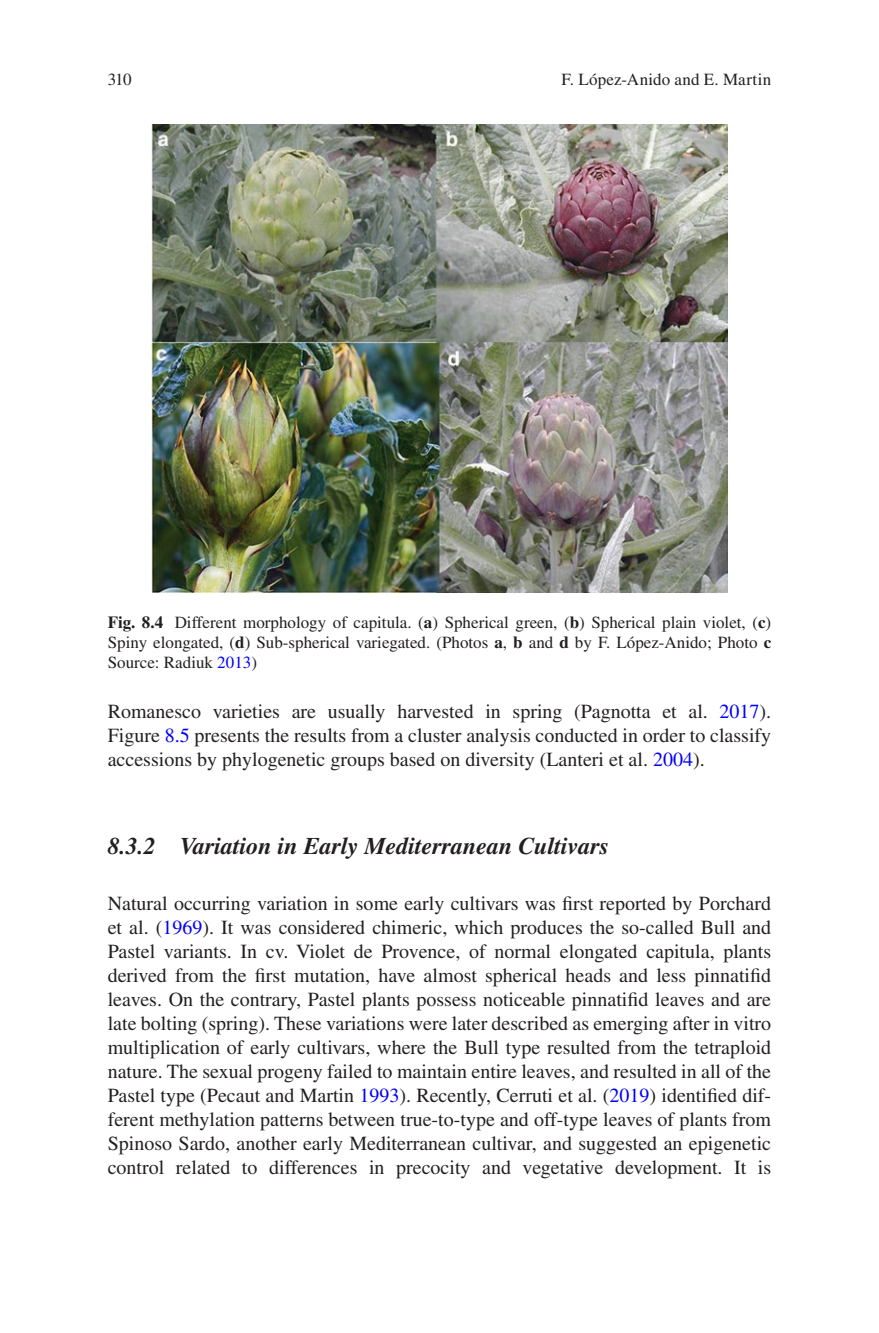
<style>
.page{position:relative;width:879px;height:1333px;background:#fff}
.page>*{position:absolute;margin:0;border:0;box-sizing:border-box;transform-origin:0 0}
.t1{font:italic 700 24px "Times LT Std";color:#231f20}
.t2{font:20px/24px "Times LT Std";color:#231f20;text-align:justify}
.t3{font:17px/20px "Times LT Std";color:#231f20;text-align:justify}
.t4{font:17px "Times LT Std Roman 2";letter-spacing:.02em;color:#231f20}
.s1{font-weight:700}
.s2{color:#0000fa}
</style>
<div class="page">
<img style="left:151px;top:124px;width:576px;height:468px">
<p class="t3" style="left:108px;top:69px;width:25px">310</p>
<p class="t4" style="left:561px;top:70px;width:211px">F. López-Anido and E. Martin</p>
<p class="t3" style="left:108px;top:612px;width:665px"><span class="s1">Fig. 8.4</span> Different morphology of capitula. (<span class="s1">a</span>) Spherical green, (<span class="s1">b</span>) Spherical plain violet, (<span class="s1">c</span>)<br>Spiny elongated, (<span class="s1">d</span>) Sub-spherical variegated. (Photos <span class="s1">a</span>, <span class="s1">b</span> and <span class="s1">d</span> by F. López-Anido; Photo <span class="s1">c </span>Source: Radiuk <span class="s2">2013</span>)</p>
<p class="t2" style="left:108px;top:699px;width:665px">Romanesco varieties are usually harvested in spring (Pagnotta et al. <span class="s2">2017</span>).<br>Figure <span class="s2">8.5</span> presents the results from a cluster analysis conducted in order to classify accessions by phylogenetic groups based on diversity (Lanteri et al. <span class="s2">2004</span>).</p>
<p class="t1" style="left:108px;top:832px;width:503px">8.3.2 Variation in Early Mediterranean Cultivars</p>
<p class="t2" style="left:108px;top:891px;width:665px">Natural occurring variation in some early cultivars was first reported by Porchard et al. (<span class="s2">1969</span>). It was considered chimeric, which produces the so-called Bull and Pastel variants. In cv. Violet de Provence, of normal elongated capitula, plants derived from the first mutation, have almost spherical heads and less pinnatifid leaves. On the contrary, Pastel plants possess noticeable pinnatifid leaves and are late bolting (spring). These variations were later described as emerging after in vitro multiplication of early cultivars, where the Bull type resulted from the tetraploid nature. The sexual progeny failed to maintain entire leaves, and resulted in all of the Pastel type (Pecaut and Martin <span class="s2">1993</span>). Recently, Cerruti et al. (<span class="s2">2019</span>) identified dif&shy;ferent methylation patterns between true-to-type and off-type leaves of plants from Spinoso Sardo, another early Mediterranean cultivar, and suggested an epigenetic control related to differences in precocity and vegetative development. It is</p>
</div>
